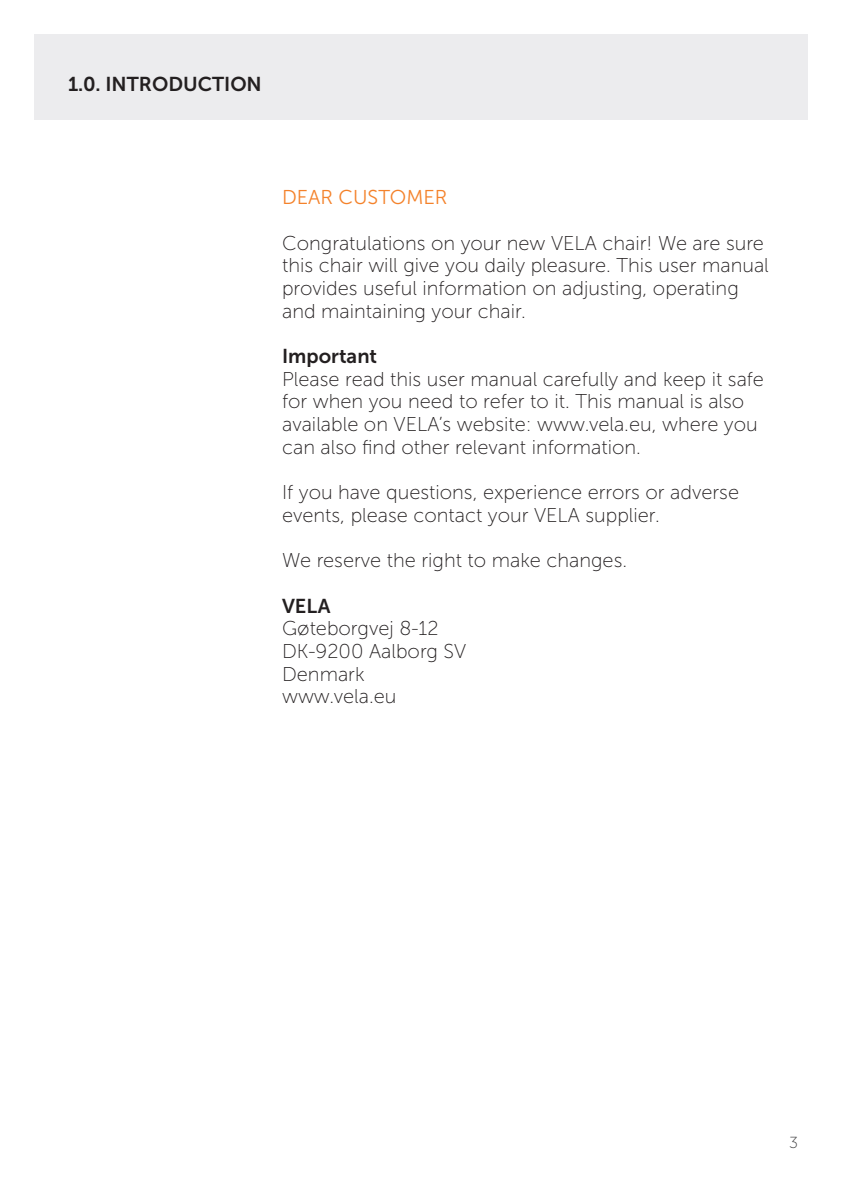
<style>
.page{position:relative;width:842px;height:1191px;background:#fff}
.page>*{position:absolute;margin:0;border:0;box-sizing:border-box;transform-origin:0 0}
.Brødtekst{font:20px/22.6px "Museo Sans 100";color:#231f20}
.Nummerreret_afsnitso{font:20px "Museo Sans 700";color:#231f20}
.Brødtekst-2{font:20px "Museo Sans 700";color:#231f20}
.Overskrift_orange{font:20px "Museo Sans 300";color:#f4822b}
.t1{font:16px "Museo Sans 100";color:#3e3e3f}
</style>
<div class="page">
<div style="left:34px;top:34px;width:774px;height:86px;background:#ececee"></div>
<p class="Nummerreret_afsnitso" style="left:68px;top:73px;width:195px">1.0. INTRODUCTION</p>
<p class="Overskrift_orange" style="left:282px;top:186px;width:167px">DEAR CUSTOMER</p>
<p class="Brødtekst" style="left:282px;top:232px;width:488px">Congratulations on your new VELA chair! We are sure this chair will give you daily pleasure. This user manual provides useful information on adjusting, operating and maintaining your chair.</p>
<p class="Brødtekst-2" style="left:282px;top:345px;width:97px">Important</p>
<p class="Brødtekst" style="left:282px;top:368px;width:483px">Please read this user manual carefully and keep it safe for when you need to refer to it. This manual is also available on VELA’s website: www.vela.eu, where you can also find other relevant information.</p>
<p class="Brødtekst" style="left:282px;top:481px;width:458px">If you have questions, experience errors or adverse events, please contact your VELA supplier.</p>
<p class="Brødtekst" style="left:282px;top:549px;width:347px">We reserve the right to make changes.</p>
<p class="Brødtekst-2" style="left:282px;top:594px;width:50px">VELA</p>
<p class="Brødtekst" style="left:282px;top:617px;width:158px">Gøteborgvej 8-12</p>
<p class="Brødtekst" style="left:282px;top:640px;width:186px">DK-9200 Aalborg SV</p>
<p class="Brødtekst" style="left:282px;top:662px;width:84px">Denmark</p>
<p class="Brødtekst" style="left:282px;top:685px;width:116px">www.vela.eu</p>
<p class="t1" style="left:789px;top:1133px;width:10px">3</p>
</div>
